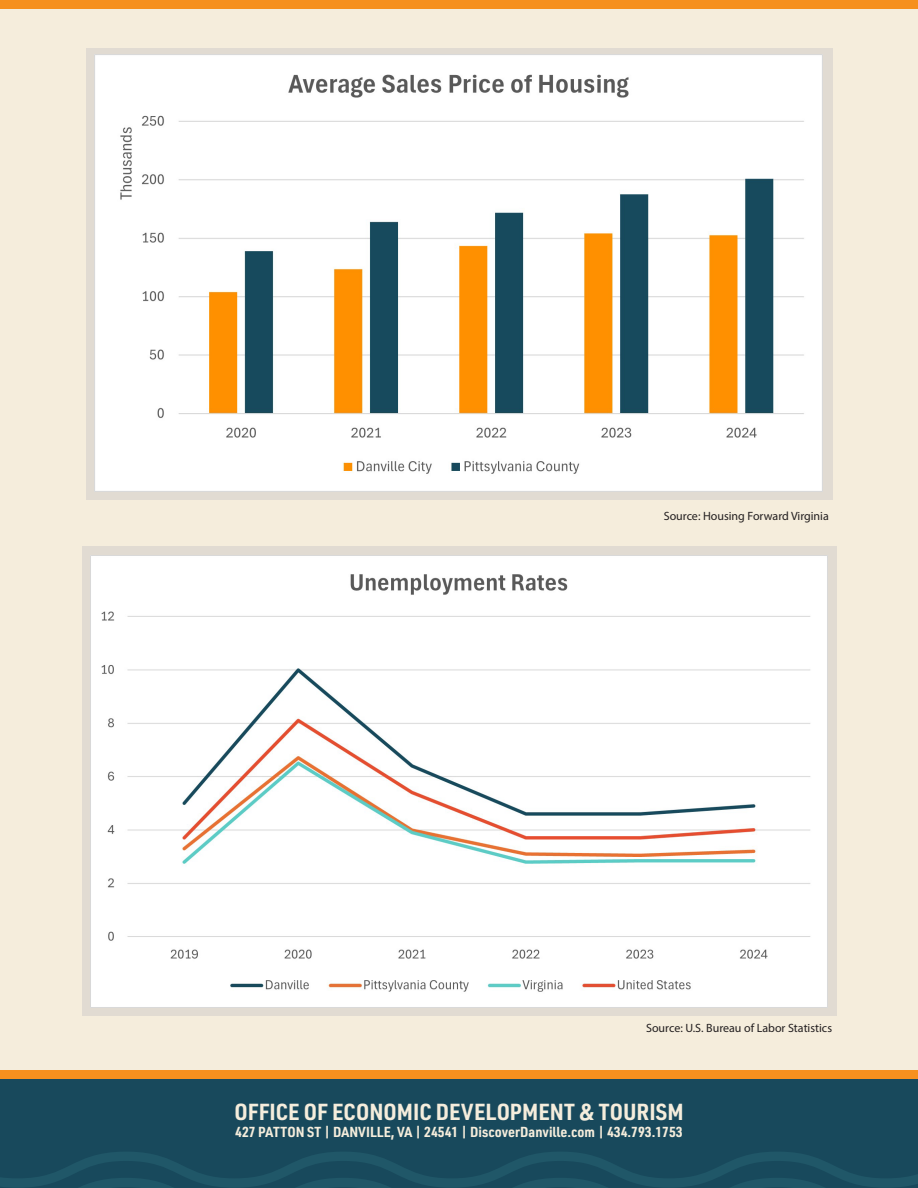
<style>
.page{position:relative;width:918px;height:1188px;background:#f5eddc}
.page>*{position:absolute;margin:0;border:0;box-sizing:border-box;transform-origin:0 0}
.t1{font:700 22.8px "URWDIN Semi Cond";color:#f5eddc}
.t2{font:700 14.25px "URWDIN Semi Cond";color:#f5eddc}
.t3{font:12px "Myriad Pro";color:#231f20}
</style>
<div class="page">
<div style="left:0;top:1079px;width:918px;height:109px;background:#18495c"></div>
<div style="left:0;top:1070px;width:918px;height:9px;background:#f6901e"></div>
<div style="left:0;top:0;width:918px;height:8px;background:#f6901e"></div>
<svg style="left:0;top:1152px;width:918px;height:36px"></svg>
<div style="left:82px;top:547px;width:754px;height:469px;background:#e1dbd2"></div>
<img style="left:90px;top:555px;width:737px;height:452px">
<div style="left:86px;top:48px;width:746px;height:452px;background:#e1dbd2"></div>
<img style="left:95px;top:55px;width:727px;height:436px">
<p class="t3" style="left:664px;top:509px;width:167px">Source: Housing Forward Virginia</p>
<p class="t3" style="left:646px;top:1021px;width:188px">Source: U.S. Bureau of Labor Statistics</p>
<h1 class="t1" style="left:234px;top:1096px;width:451px">OFFICE OF ECONOMIC DEVELOPMENT &amp; TOURISM</h1>
<p class="t2" style="left:235px;top:1122px;width:449px">427 PATTON ST | DANVILLE, VA | 24541 | DiscoverDanville.com | 434.793.1753</p>
</div>
